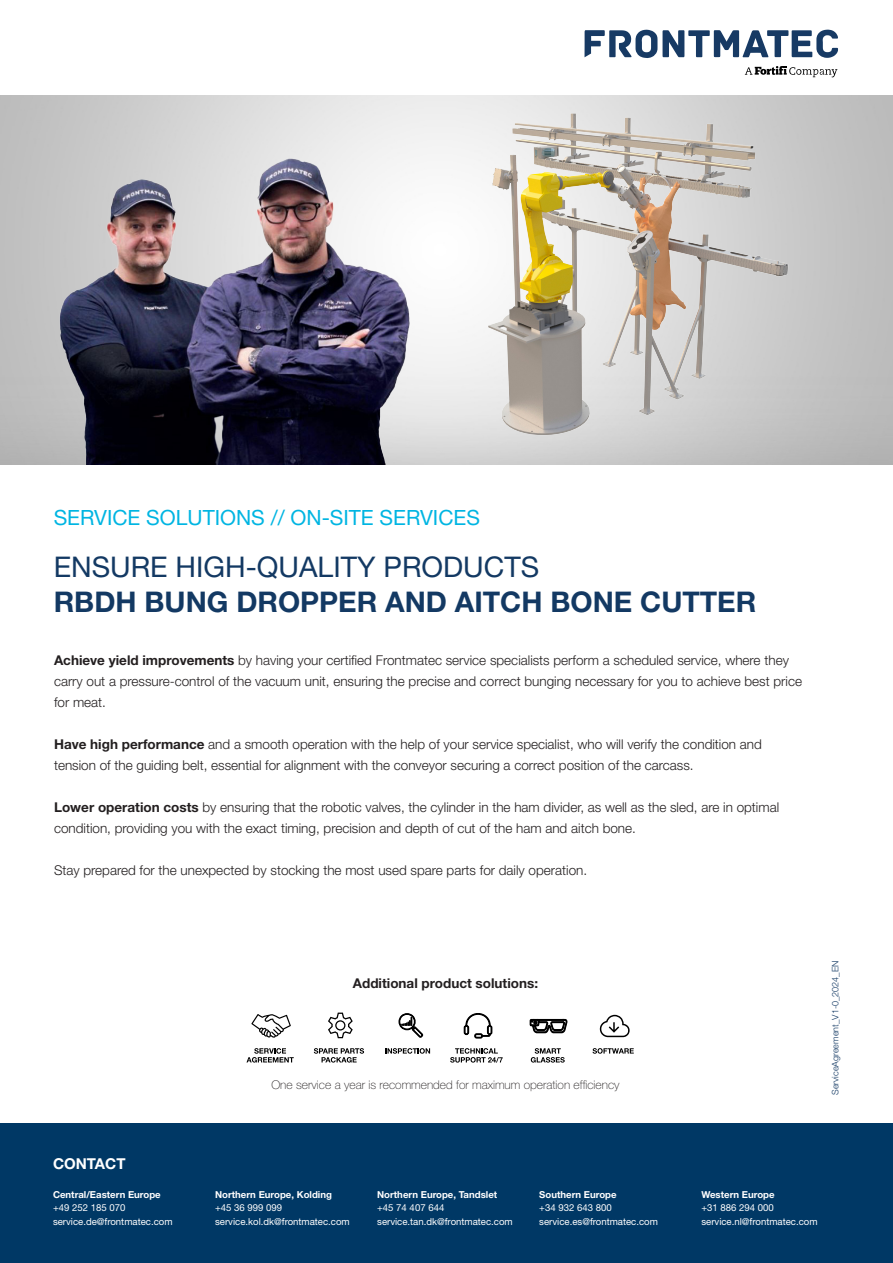
<style>
.page{position:relative;width:893px;height:1263px;background:#fff}
.page>*{position:absolute;margin:0;border:0;box-sizing:border-box;transform-origin:0 0}
.t1{font:700 28.5px "Helvetica Neue LT Std";color:#133963}
.t2{font:28.5px "Helvetica Neue LT Std";color:#133963}
.t3{font:21px "Helvetica Neue LT Std";color:#00b5e2}
.t4{font:700 15px "Helvetica Neue LT Std";color:#fff}
.t5{font:300 13.5px/21px "Helvetica Neue LT Std";color:#231f20}
.t6{font:700 13.5px "Helvetica Neue LT Std";color:#231f20}
.t7{font:100 12px "Helvetica Neue LT Std";color:#231f20}
.t8{font:9.6px/13.5px "Helvetica Neue LT Std";color:#fff}
.t9{font:700 9.6px "Helvetica Neue LT Std";color:#fff}
.t10{font:300 9px "Helvetica Neue LT Std";color:#133963}
.s1{font-weight:700}
</style>
<div class="page">
<svg style="left:663px;top:30px;width:175px;height:28px"></svg>
<svg style="left:584px;top:30px;width:73px;height:28px"></svg>
<svg style="left:745px;top:66px;width:92px;height:11px"></svg>
<img style="left:54px;top:127px;width:359px;height:337px">
<div style="left:0;top:1124px;width:893px;height:139px;background:#003865"></div>
<svg style="left:246px;top:1048px;width:48px;height:14px"></svg>
<svg style="left:314px;top:1048px;width:50px;height:14px"></svg>
<svg style="left:385px;top:1048px;width:45px;height:6px"></svg>
<svg style="left:450px;top:1048px;width:53px;height:14px"></svg>
<svg style="left:328px;top:1012px;width:25px;height:26px"></svg>
<svg style="left:251px;top:1014px;width:40px;height:24px"></svg>
<div style="left:464px;top:1025px;width:5px;height:10px;border:1px solid #000;border-radius:2px"></div>
<div style="left:487px;top:1025px;width:5px;height:10px;border:1px solid #000;border-radius:2px"></div>
<svg style="left:465px;top:1013px;width:26px;height:25px"></svg>
<div style="left:474px;top:1033px;width:9px;height:5px;border:1px solid #000;border-radius:2px"></div>
<svg style="left:399px;top:1013px;width:24px;height:24px"></svg>
<svg style="left:531px;top:1048px;width:34px;height:14px"></svg>
<svg style="left:592px;top:1048px;width:42px;height:6px"></svg>
<svg style="left:599px;top:1015px;width:31px;height:22px"></svg>
<svg style="left:530px;top:1019px;width:37px;height:14px"></svg>
<img style="left:456px;top:106px;width:346px;height:348px">
<h2 class="t3" style="left:54px;top:505px;width:428px">SERVICE SOLUTIONS // ON-SITE SERVICES</h2>
<p class="t2" style="left:54px;top:550px;width:487px">ENSURE HIGH-QUALITY PRODUCTS</p>
<p class="t1" style="left:54px;top:584px;width:704px">RBDH BUNG DROPPER AND AITCH BONE CUTTER</p>
<p class="t5" style="left:54px;top:649px;width:750px"><span class="s1">Achieve yield improvements</span> by having your certified Frontmatec service specialists perform a scheduled service, where they carry out a pressure-control of the vacuum unit, ensuring the precise and correct bunging necessary for you to achieve best price for meat.</p>
<p class="t5" style="left:54px;top:733px;width:709px"><span class="s1">Have high performance</span> and a smooth operation with the help of your service specialist, who will verify the condition and tension of the guiding belt, essential for alignment with the conveyor securing a correct position of the carcass.</p>
<p class="t5" style="left:54px;top:796px;width:727px"><span class="s1">Lower operation costs</span> by ensuring that the robotic valves, the cylinder in the ham divider, as well as the sled, are in optimal condition, providing you with the exact timing, precision and depth of cut of the ham and aitch bone.</p>
<p class="t5" style="left:54px;top:859px;width:535px">Stay prepared for the unexpected by stocking the most used spare parts for daily operation.</p>
<p class="t4" style="left:53px;top:1154px;width:74px">CONTACT</p>
<p class="t9" style="left:53px;top:1188px;width:109px">Central/Eastern Europe</p>
<p class="t8" style="left:53px;top:1201px;width:121px">+49 252 185 070 service.de@frontmatec.com</p>
<p class="t6" style="left:353px;top:975px;width:187px">Additional product solutions:</p>
<p class="t7" style="left:271px;top:1077px;width:350px">One service a year is recommended for maximum operation efficiency</p>
<p class="t9" style="left:215px;top:1188px;width:118px">Northern Europe, Kolding</p>
<p class="t8" style="left:215px;top:1201px;width:136px">+45 36 999 099 service.kol.dk@frontmatec.com</p>
<p class="t9" style="left:377px;top:1188px;width:122px">Northern Europe, Tandslet</p>
<p class="t8" style="left:377px;top:1201px;width:137px">+45 74 407 644 service.tan.dk@frontmatec.com</p>
<p class="t9" style="left:539px;top:1188px;width:79px">Southern Europe</p>
<p class="t8" style="left:539px;top:1201px;width:120px">+34 932 643 800 service.es@frontmatec.com</p>
<p class="t10" style="left:830px;top:1095px;width:136px;rotate:-90deg">ServiceAgreement_V1-0_2024_EN</p>
<p class="t9" style="left:701px;top:1188px;width:75px">Western Europe</p>
<p class="t8" style="left:701px;top:1201px;width:118px">+31 886 294 000 service.nl@frontmatec.com</p>
</div>
